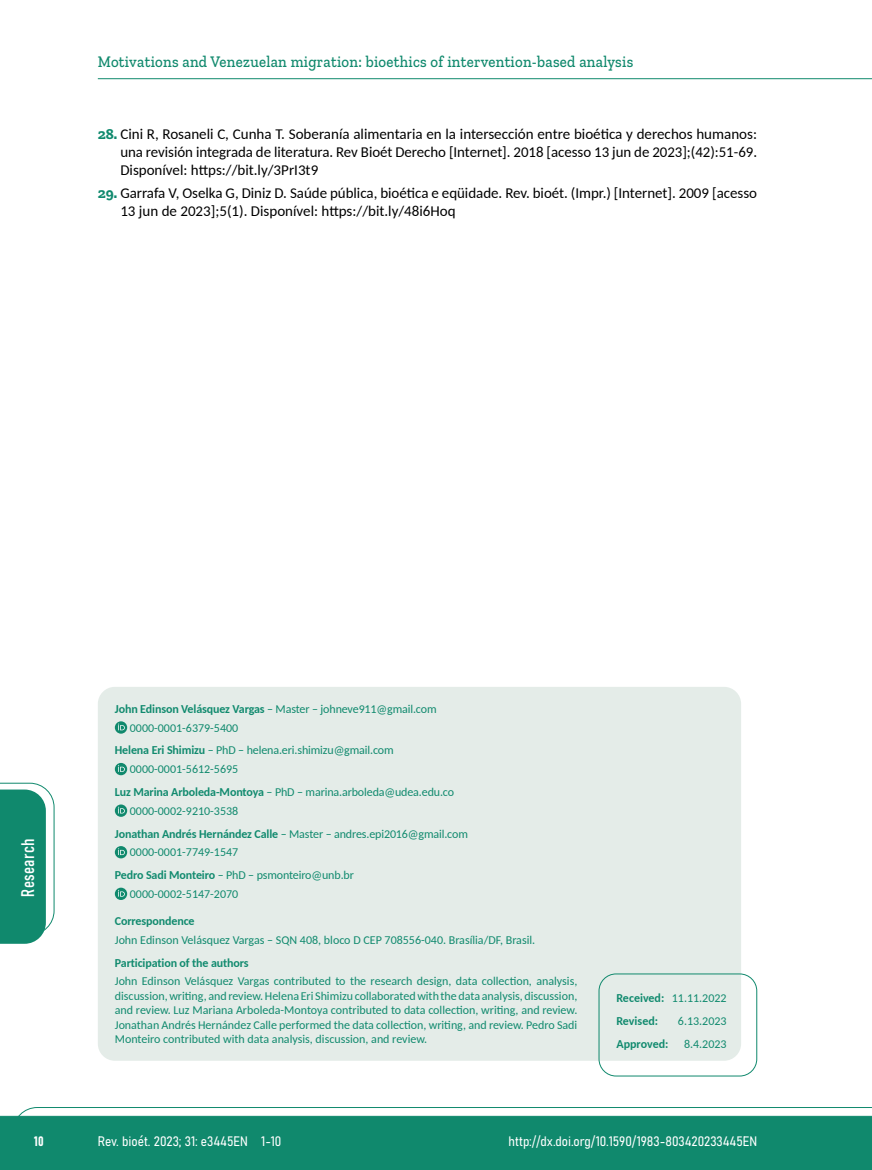
<style>
.page{position:relative;width:872px;height:1170px;background:#fff}
.page>*{position:absolute;margin:0;border:0;box-sizing:border-box;transform-origin:0 0}
.t1{font:18px "Bahnschrift";letter-spacing:.02em;color:#fff}
.t2{font:500 16.5px "Zilla Slab";letter-spacing:.02em;color:#10896d;scale:.9 1}
.t3{font:15px/18px "Carlito";color:#000;text-align:justify}
.t4{font:13.5px "Bahnschrift";color:#fff}
.t5{font:12px/18.6px "Carlito";color:#108a6e}
.t6{font:700 12px/23px "Carlito";letter-spacing:-.01em;color:#108a6e}
.s1{font-family:"Zilla Slab";font-weight:700;color:#108a6e}
.s2{font-weight:700}
.s3{font-weight:400}
</style>
<div class="page">
<svg style="left:12px;top:1107px;width:860px;height:62px;background:#2e987f"></svg>
<hr style="left:98px;top:78px;width:774px;height:1px;background:#10896d">
<div style="left:98px;top:686px;width:643px;height:374px;background:#e4ece8;border-radius:17px"></div>
<svg style="left:115px;top:721px;width:12px;height:12px"></svg>
<svg style="left:118px;top:723px;width:7px;height:7px"></svg>
<svg style="left:115px;top:762px;width:12px;height:13px"></svg>
<svg style="left:118px;top:765px;width:7px;height:6px"></svg>
<svg style="left:115px;top:804px;width:12px;height:12px"></svg>
<svg style="left:118px;top:806px;width:7px;height:7px"></svg>
<div style="left:115px;top:846px;width:12px;height:12px;background:#10896d;border-radius:50%"></div>
<svg style="left:118px;top:848px;width:7px;height:7px"></svg>
<svg style="left:115px;top:887px;width:12px;height:12px"></svg>
<svg style="left:118px;top:889px;width:7px;height:7px"></svg>
<div style="left:598px;top:973px;width:159px;height:103px;border:1px solid #10896d;border-radius:17px"></div>
<svg style="left:0;top:782px;width:55px;height:161px"></svg>
<h2 class="t2" style="left:98px;top:53px;width:596px">Motivations and Venezuelan migration: bioethics of intervention-based analysis</h2>
<p class="t3" style="left:120px;top:125px;width:638px;text-indent:-22px"><span class="s1">28.</span> Cini R, Rosaneli C, Cunha T. Soberanía alimentaria en la intersección entre bioética y derechos humanos: una revisión integrada de literatura. Rev Bioét Derecho [Internet]. 2018 [acesso 13 jun de 2023];(42):51-69.<br>Disponível: https://bit.ly/3PrI3t9</p>
<p class="t3" style="left:120px;top:183px;width:638px;text-indent:-22px"><span class="s1">29.</span> Garrafa V, Oselka G, Diniz D. Saúde pública, bioética e eqüidade. Rev. bioét. (Impr.) [Internet]. 2009 [acesso<br>13 jun de 2023];5(1). Disponível: https://bit.ly/48i6Hoq</p>
<h1 class="t1" style="left:14px;top:896px;width:59px;rotate:-90deg">Research</h1>
<p class="t5" style="left:130px;top:699px;width:308px;text-indent:-15px"><span class="s2">John Edinson Velásquez Vargas</span> – Master – johneve911@gmail.com<br>0000-0001-6379-5400</p>
<p class="t5" style="left:130px;top:740px;width:265px;text-indent:-15px"><span class="s2">Helena Eri Shimizu</span> – PhD – helena.eri.shimizu@gmail.com<br>0000-0001-5612-5695</p>
<p class="t5" style="left:130px;top:782px;width:326px;text-indent:-15px"><span class="s2">Luz Marina Arboleda-Montoya</span> – PhD – marina.arboleda@udea.edu.co<br>0000-0002-9210-3538</p>
<p class="t5" style="left:130px;top:823px;width:339px;text-indent:-15px"><span class="s2">Jonathan Andrés Hernández Calle</span> – Master – andres.epi2016@gmail.com<br>0000-0001-7749-1547</p>
<p class="t5" style="left:130px;top:865px;width:225px;text-indent:-15px"><span class="s2">Pedro Sadi Monteiro</span> – PhD – psmonteiro@unb.br<br>0000-0002-5147-2070</p>
<p class="t6" style="left:115px;top:909px;width:81px">Correspondence</p>
<p class="t5" style="left:115px;top:929px;width:422px">John Edinson Velásquez Vargas – SQN 408, bloco D CEP 708556-040. Brasília/DF, Brasil.</p>
<p class="t6" style="left:115px;top:950px;width:135px">Participation of the authors</p>
<p class="t5" style="left:115px;top:973px;width:464px;line-height:14.4px;text-align:justify">John Edinson Velásquez Vargas contributed to the research design, data collection, analysis, discussion, writing, and review. Helena Eri Shimizu collaborated with the data analysis, discussion, and review. Luz Mariana Arboleda-Montoya contributed to data collection, writing, and review.<br>Jonathan Andrés Hernández Calle performed the data collection, writing, and review. Pedro Sadi Monteiro contributed with data analysis, discussion, and review.</p>
<p class="t6" style="left:616px;top:985px;width:112px">Received: <span class="s3">11.11.2022<br></span>Revised:</p>
<p class="t5" style="left:678px;top:1010px;width:50px">6.13.2023</p>
<p class="t6" style="left:616px;top:1031px;width:54px">Approved:</p>
<p class="t5" style="left:684px;top:1033px;width:44px">8.4.2023</p>
<p class="t4" style="left:34px;top:1130px;width:11px">10</p>
<p class="t4" style="left:98px;top:1131px;width:185px">Rev. bioét. 2023; 31: e3445EN 1-10</p>
<p class="t4" style="left:508px;top:1131px;width:250px">http://dx.doi.org/10.1590/1983-803420233445EN</p>
</div>
